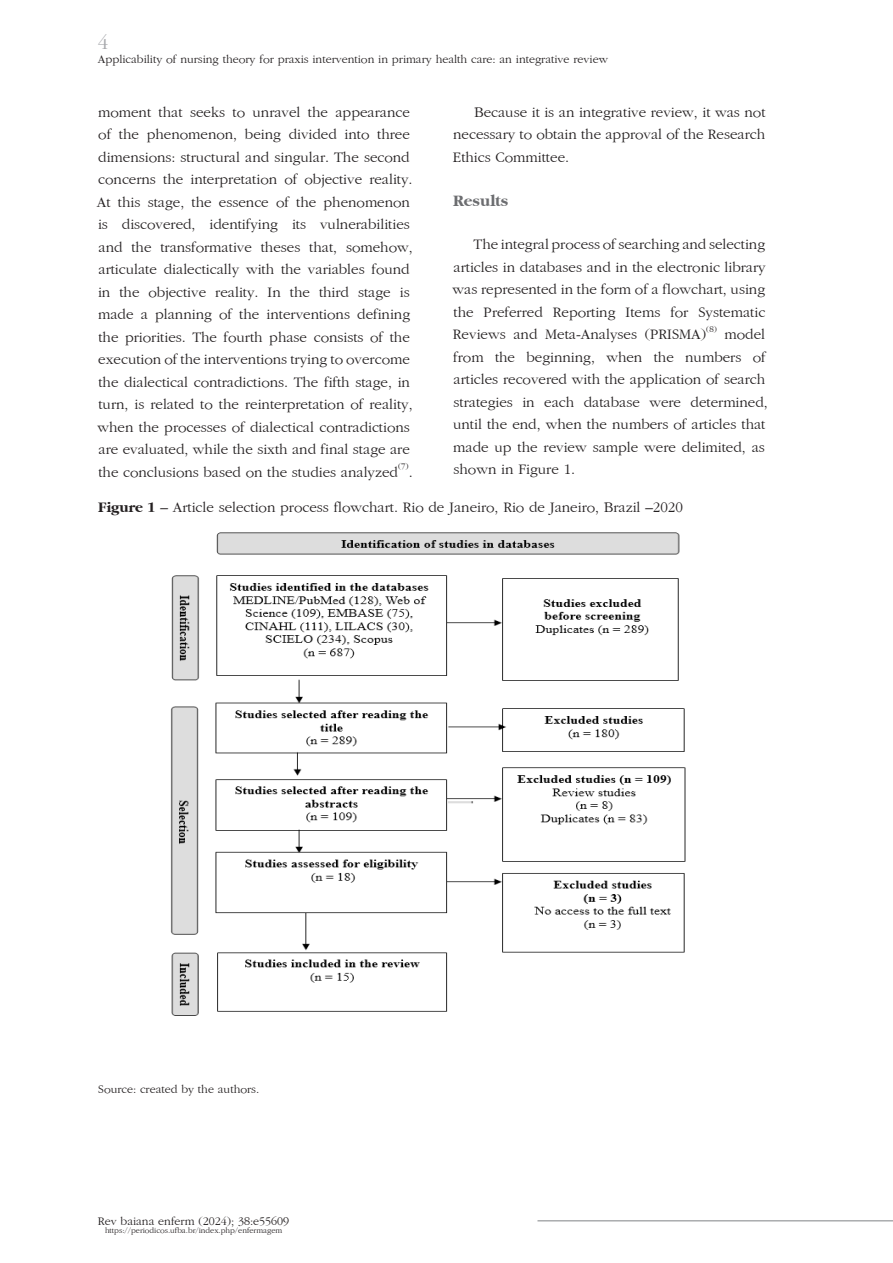
<style>
.page{position:relative;width:893px;height:1263px;background:#fff}
.page>*{position:absolute;margin:0;border:0;box-sizing:border-box;transform-origin:0 0}
.t1{font:21px "Gatineau Plain";color:#a8a9ad}
.titulo3{font:700 16.5px "Gatineau";color:#6c6d70}
.txt{font:15px/22.5px "Gatineau Plain";color:#231f20}
.leg-tit1{font:15px "Gatineau Plain";color:#231f20}
.leg1{font:12px "Gatineau Plain";color:#231f20}
.txt-2{font:8.7px "Gatineau Plain";color:#231f20}
.t2{font:8.25px "Gatineau Plain";color:#231f20}
.s1{font-family:"Gatineau";font-weight:700}
</style>
<div class="page">
<hr style="left:537px;top:1220px;width:356px;height:1px;background:#808285">
<img style="left:170px;top:532px;width:516px;height:484px">
<h1 class="t1" style="left:98px;top:31px;width:12px">4</h1>
<p class="leg1" style="left:98px;top:53px;width:512px">Applicability of nursing theory for praxis intervention in primary health care: an integrative review</p>
<p class="txt" style="left:97px;top:101px;width:317px">moment that seeks to unravel the appearance of the phenomenon, being divided into three dimensions: structural and singular. The second concerns the interpretation of objective reality.<br>At this stage, the essence of the phenomenon is discovered, identifying its vulnerabilities and the transformative theses that, somehow, articulate dialectically with the variables found in the objective reality. In the third stage is made a planning of the interventions defining the priorities. The fourth phase consists of the execution of the interventions trying to overcome the dialectical contradictions. The fifth stage, in turn, is related to the reinterpretation of reality, when the processes of dialectical contradictions are evaluated, while the sixth and final stage are the conclusions based on the studies analyzed</p>
<p class="txt" style="left:453px;top:101px;width:314px;text-align:justify;text-indent:21px">Because it is an integrative review, it was not necessary to obtain the approval of the Research Ethics Committee.</p>
<p class="titulo3" style="left:453px;top:192px;width:57px">Results</p>
<p class="txt" style="left:452px;top:234px;width:315px;text-align:justify;text-indent:21px">The integral process of searching and selecting articles in databases and in the electronic library was represented in the form of a flowchart, using the Preferred Reporting Items for Systematic Reviews and Meta-Analyses (PRISMA)</p>
<p class="txt-2" style="left:706px;top:324px;width:12px">(8)</p>
<p class="txt" style="left:453px;top:324px;width:316px;text-indent:271px">model from the beginning, when the numbers of articles recovered with the application of search strategies in each database were determined, until the end, when the numbers of articles that made up the review sample were delimited, as shown in Figure 1.</p>
<p class="leg-tit1" style="left:98px;top:500px;width:586px"><span class="s1">Figure 1</span> – Article selection process flowchart. Rio de Janeiro, Rio de Janeiro, Brazil –2020</p>
<p class="txt-2" style="left:398px;top:462px;width:12px">(7)</p>
<p class="txt" style="left:409px;top:461px;width:5px">.</p>
<p class="leg1" style="left:98px;top:1083px;width:162px">Source: created by the authors.</p>
<p class="leg1" style="left:98px;top:1214px;width:193px">Rev baiana enferm (2024); 38:e55609</p>
<p class="t2" style="left:105px;top:1226px;width:179px">https://periodicos.ufba.br/index.php/enfermagem</p>
</div>
